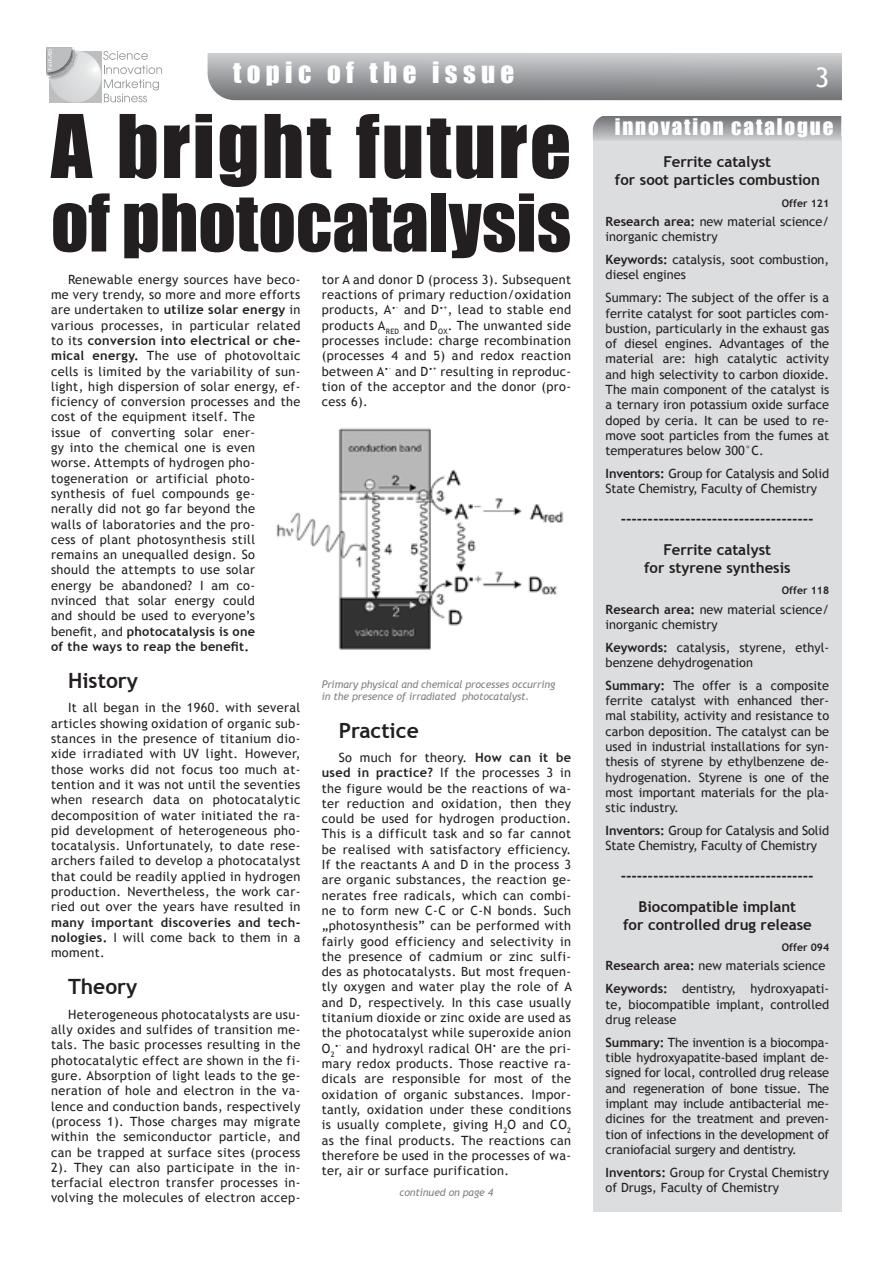
<style>
.page{position:relative;width:893px;height:1263px;background:#fff}
.page>*{position:absolute;margin:0;border:0;box-sizing:border-box;transform-origin:0 0}
.t1{font:81px "Impact";letter-spacing:.03em;color:#231f20}
.t2{font:73.5px "Impact";color:#231f20}
.t3{font:27px "Impact";letter-spacing:.2em;color:#fff}
.t4{font:27px "Trebuchet MS";color:#fff}
.t5{font:700 21px "Trebuchet MS";color:#231f20}
.t6{font:21px "Impact";letter-spacing:.09em;color:#fff}
.t7{font:700 15px/30.8px "Trebuchet MS";color:#231f20;text-align:center}
.t8{font:12.75px/15.3px "Trebuchet MS";letter-spacing:.03em;color:#231f20;text-align:justify}
.t9{font:12.75px/15.3px "Trebuchet MS";color:#231f20}
.t10{font:12.75px/15.3px "Trebuchet MS";letter-spacing:-.01em;color:#231f20}
.t11{font:700 12.75px/15.3px "Trebuchet MS";letter-spacing:.03em;color:#231f20;text-align:justify}
.t12{font:italic 10.5px/12.6px "Trebuchet MS";letter-spacing:-.01em;color:#808285}
.t13{font:700 10.5px "Trebuchet MS";color:#231f20}
.s1{font-weight:700}
.s2{font-weight:400}
</style>
<div class="page">
<svg style="left:208px;top:53px;width:634px;height:47px;background:#9fa1a3"></svg>
<div style="left:50px;top:51px;width:52px;height:52px;background:#bcbec0"></div>
<div style="left:50px;top:51px;width:51px;height:51px;background:linear-gradient(to right,#ccced0,#eaeaeb);border-radius:26px"></div>
<svg style="left:92px;top:67px;width:5px;height:5px"></svg>
<svg style="left:47px;top:48px;width:30px;height:33px"></svg>
<svg style="left:103px;top:51px;width:59px;height:51px"></svg>
<img style="left:276px;top:428px;width:288px;height:222px">
<div style="left:593px;top:136px;width:248px;height:1076px;background:#dcddde"></div>
<svg style="left:593px;top:116px;width:248px;height:24px;background:#9d9fa1"></svg>
<h3 class="t3" style="left:233px;top:51px;width:283px">topic of the issue</h3>
<h3 class="t4" style="left:815px;top:61px;width:16px">3</h3>
<h1 class="t1" style="left:51px;top:83px;width:522px">A bright future</h1>
<h2 class="t2" style="left:51px;top:166px;width:522px">of photocatalysis</h2>
<p class="t8" style="left:51px;top:272px;width:251px;text-align:left;text-indent:17px">Renewable energy sources have beco&shy;me very trendy, so more and more efforts are undertaken to <span class="s1">utilize solar energy</span> in various processes, in particular related to its <span class="s1">conversion into electrical or che&shy;mical energy.</span> The use of photovoltaic cells is limited by the variability of sun&shy;light, high dispersion of solar energy, ef&shy;ficiency of conversion processes and the cost of the equipment itself. The<br>issue of converting solar ener-<br>gy into the chemical one is even<br>worse. Attempts of hydrogen pho&shy;togeneration or artificial photo&shy;synthesis of fuel compounds ge-<br>nerally did not go far beyond the<br>walls of laboratories and the pro-<br>cess of plant photosynthesis still remains an unequalled design. So<br>should the attempts to use solar<br>energy be abandoned? I am co&shy;nvinced that solar energy could<br>and should be used to everyone’s benefit, and <span class="s1">photocatalysis is one<br>of the ways to reap the benefit.</span></p>
<h3 class="t5" style="left:68px;top:667px;width:72px">History</h3>
<p class="t8" style="left:51px;top:700px;width:251px;text-indent:17px">It all began in the 1960. with several articles showing oxidation of organic sub&shy;stances in the presence of titanium dio&shy;xide irradiated with UV light. However, those works did not focus too much at&shy;tention and it was not until the seventies when research data on photocatalytic decomposition of water initiated the ra&shy;pid development of heterogeneous pho&shy;tocatalysis. Unfortunately, to date rese&shy;archers failed to develop a photocatalyst that could be readily applied in hydrogen production. Nevertheless, the work car&shy;ried out over the years have resulted in</p>
<p class="t11" style="left:51px;top:914px;width:251px">many important discoveries and tech&shy;nologies. <span class="s2">I will come back to them in a moment.</span></p>
<h3 class="t5" style="left:68px;top:974px;width:71px">Theory</h3>
<p class="t8" style="left:51px;top:1007px;width:251px;text-indent:17px">Heterogeneous photocatalysts are usu&shy;ally oxides and sulfides of transition me&shy;tals. The basic processes resulting in the photocatalytic effect are shown in the fi&shy;gure. Absorption of light leads to the ge&shy;neration of hole and electron in the va&shy;lence and conduction bands, respectively (process 1). Those charges may migrate within the semiconductor particle, and can be trapped at surface sites (process 2). They can also participate in the in&shy;terfacial electron transfer processes in&shy;volving the molecules of electron accep-</p>
<h3 class="t6" style="left:615px;top:111px;width:220px">innovation catalogue</h3>
<p class="t7" style="left:615px;top:153px;width:206px;line-height:18px">Ferrite catalyst<br>for soot particles combustion</p>
<p class="t13" style="left:782px;top:196px;width:49px">Offer 121</p>
<p class="t9" style="left:606px;top:214px;width:225px"><span class="s1">Research area:</span> new material science/ inorganic chemistry</p>
<p class="t9" style="left:606px;top:252px;width:225px"><span class="s1">Keywords:</span> catalysis, soot combustion, diesel engines</p>
<p class="t8" style="left:606px;top:290px;width:225px">Summary: The subject of the offer is a ferrite catalyst for soot particles com&shy;bustion, particularly in the exhaust gas of diesel engines. Advantages of the material are: high catalytic activity and high selectivity to carbon dioxide.<br>The main component of the catalyst is a ternary iron potassium oxide surface doped by ceria. It can be used to re&shy;move soot particles from the fumes at temperatures below 300°C.</p>
<p class="t10" style="left:606px;top:466px;width:225px"><span class="s1">Inventors:</span> Group for Catalysis and Solid<br>State Chemistry, Faculty of Chemistry</p>
<p class="t7" style="left:621px;top:503px;width:194px">------------------------------------<br>Ferrite catalyst</p>
<p class="t7" style="left:644px;top:552px;width:148px">for styrene synthesis</p>
<p class="t13" style="left:782px;top:584px;width:49px">Offer 118</p>
<p class="t9" style="left:606px;top:602px;width:225px"><span class="s1">Research area:</span> new material science/ inorganic chemistry</p>
<p class="t9" style="left:606px;top:640px;width:225px"><span class="s1">Keywords:</span> catalysis, styrene, ethyl&shy;benzene dehydrogenation</p>
<p class="t8" style="left:606px;top:678px;width:225px"><span class="s1">Summary:</span> The offer is a composite ferrite catalyst with enhanced ther&shy;mal stability, activity and resistance to carbon deposition. The catalyst can be used in industrial installations for syn&shy;thesis of styrene by ethylbenzene de&shy;hydrogenation. Styrene is one of the most important materials for the pla&shy;stic industry.</p>
<p class="t10" style="left:606px;top:823px;width:225px"><span class="s1">Inventors:</span> Group for Catalysis and Solid<br>State Chemistry, Faculty of Chemistry</p>
<p class="t7" style="left:621px;top:860px;width:194px">------------------------------------<br>Biocompatible implant</p>
<p class="t7" style="left:623px;top:909px;width:190px">for controlled drug release</p>
<p class="t13" style="left:782px;top:941px;width:49px">Offer 094</p>
<p class="t9" style="left:606px;top:955px;width:225px;line-height:22.8px"><span class="s1">Research area:</span> new materials science<br><span class="s1">Keywords:</span> dentistry, hydroxyapati-</p>
<p class="t9" style="left:606px;top:996px;width:225px">te, biocompatible implant, controlled drug release</p>
<p class="t8" style="left:606px;top:1035px;width:225px"><span class="s1">Summary:</span> The invention is a biocompa&shy;tible hydroxyapatite-based implant de&shy;signed for local, controlled drug release and regeneration of bone tissue. The implant may include antibacterial me&shy;dicines for the treatment and preven&shy;tion of infections in the development of craniofacial surgery and dentistry.</p>
<p class="t9" style="left:606px;top:1164px;width:225px"><span class="s1">Inventors:</span> Group for Crystal Chemistry of Drugs, Faculty of Chemistry</p>
<p class="t8" style="left:322px;top:272px;width:251px">tor A and donor D (process 3). Subsequent reactions of primary reduction/oxidation products, A<sup>•–</sup> and D<sup>•+</sup>, lead to stable end products A<sub>RED</sub> and D<sub>OX</sub>. The unwanted side processes include: charge recombination (processes 4 and 5) and redox reaction between A<sup>•–</sup> and D<sup>•+</sup> resulting in reproduc&shy;tion of the acceptor and the donor (pro&shy;cess 6).</p>
<p class="t12" style="left:322px;top:678px;width:235px">Primary physical and chemical processes occurring in the presence of irradiated photocatalyst.</p>
<h3 class="t5" style="left:339px;top:717px;width:81px">Practice</h3>
<p class="t8" style="left:322px;top:750px;width:252px;text-indent:17px">So much for theory. <span class="s1">How can it be used in practice?</span> If the processes 3 in the figure would be the reactions of wa&shy;ter reduction and oxidation, then they could be used for hydrogen production.<br>This is a difficult task and so far cannot be realised with satisfactory efficiency.<br>If the reactants A and D in the process 3 are organic substances, the reaction ge&shy;nerates free radicals, which can combi&shy;ne to form new C-C or C-N bonds. Such „photosynthesis” can be performed with fairly good efficiency and selectivity in the presence of cadmium or zinc sulfi&shy;des as photocatalysts. But most frequen&shy;tly oxygen and water play the role of A and D, respectively. In this case usually titanium dioxide or zinc oxide are used as the photocatalyst while superoxide anion O<sub>2</sub><sup>•–</sup> and hydroxyl radical OH<sup>•</sup> are the pri&shy;mary redox products. Those reactive ra&shy;dicals are responsible for most of the oxidation of organic substances. Impor&shy;tantly, oxidation under these conditions is usually complete, giving H<sub>2</sub>O and CO<sub>2 </sub>as the final products. The reactions can therefore be used in the processes of wa&shy;ter, air or surface purification.</p>
<p class="t12" style="left:400px;top:1186px;width:95px">continued on page 4</p>
</div>
